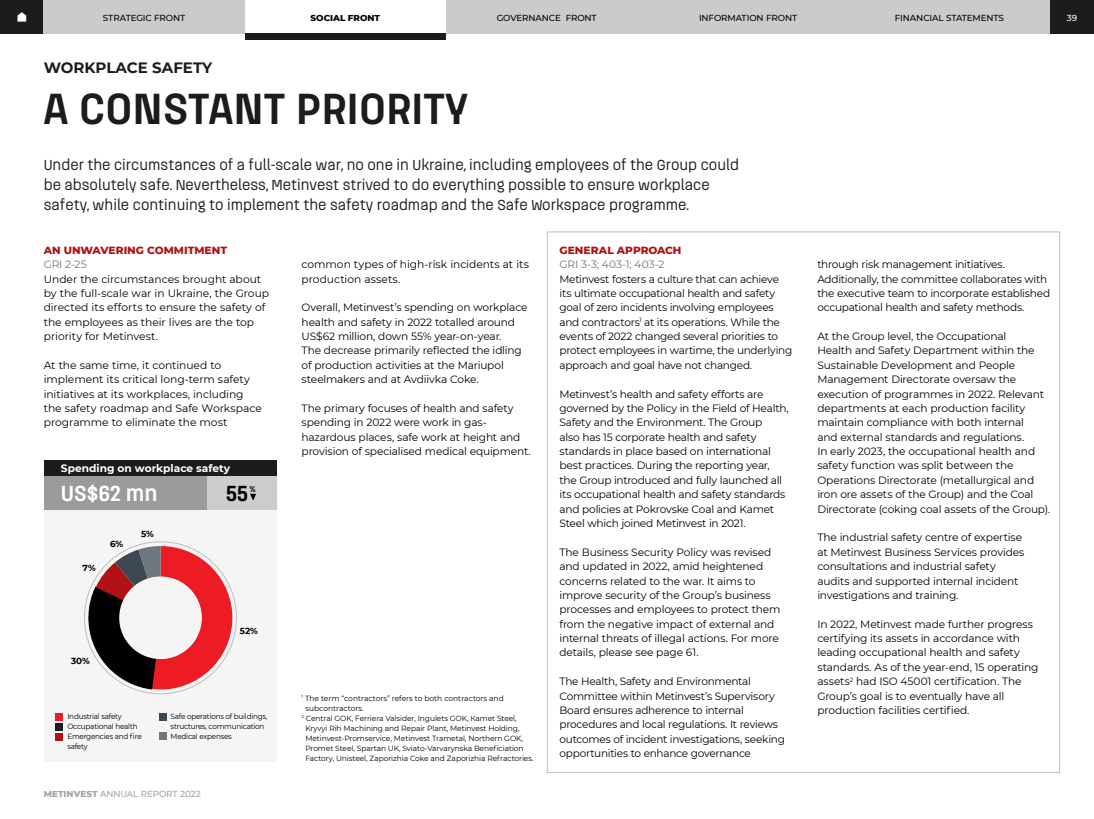
<style>
.page{position:relative;width:1094px;height:819px;background:#fff}
.page>*{position:absolute;margin:0;border:0;box-sizing:border-box;transform-origin:0 0}
.t1{font:700 45px "Azovsteel";letter-spacing:.01em;color:#1b1c1c}
.t2{font:700 22.5px "Azovsteel";color:#fff}
.t3{font:700 22.5px "Azovsteel";color:#000}
.t4{font:15px/20px "Azovsteel";color:#1b1c1c}
.t5{font:700 15px "Montserrat";color:#1b1c1c}
.t6{font:10.62px/14.4px "Montserrat";letter-spacing:-.02em;color:#000}
.t7{font:10.62px/14.4px "Montserrat";color:#000}
.t8{font:800 10.62px "Montserrat";letter-spacing:.005em;color:#b11116}
.t9{font:10.62px "Montserrat";letter-spacing:-.015em;color:#6e767d}
.t10{font:700 10.62px "Montserrat";color:#fff}
.t11{font:500 8.75px "Montserrat";letter-spacing:-.01em;color:#000}
.t12{font:500 8.75px "Montserrat";letter-spacing:-.01em;color:#9fa3a9}
.t13{font:700 8.75px "Montserrat";color:#000}
.t14{font:800 8.75px "Montserrat";color:#000}
.t15{font:500 8.75px "Montserrat";color:#fff}
.t16{font:700 8.75px "Azovsteel";color:#000}
.t17{font:7.5px "Montserrat";letter-spacing:-.01em;color:#000}
.t18{font:7.5px/10px "Montserrat";letter-spacing:-.03em;color:#000}
.s1{font-weight:800}
</style>
<div class="page">
<div style="left:44px;top:510px;width:232px;height:251px;background:#f5f5f6"></div>
<div style="left:44px;top:460px;width:233px;height:17px;background:#1b1c1c"></div>
<div style="left:44px;top:476px;width:233px;height:34px;background:#9a9b9b"></div>
<div style="left:207px;top:476px;width:70px;height:34px;background:#ccc"></div>
<svg style="left:84px;top:546px;width:153px;height:148px"></svg>
<div style="left:119px;top:576px;width:83px;height:83px;background:#f5f5f6;border-radius:50%"></div>
<div style="left:55px;top:713px;width:7px;height:7px;background:#ed1c24"></div>
<div style="left:55px;top:723px;width:7px;height:7px;background:#1b1c1c"></div>
<div style="left:55px;top:733px;width:7px;height:7px;background:#b11116"></div>
<div style="left:159px;top:713px;width:8px;height:7px;background:#3e4852"></div>
<div style="left:159px;top:732px;width:8px;height:8px;background:#6e767d"></div>
<svg style="left:250px;top:494px;width:6px;height:7px"></svg>
<div style="left:1050px;top:0;width:44px;height:34px;background:#1b1c1c"></div>
<div style="left:0;top:0;width:44px;height:34px;background:#1b1c1c"></div>
<div style="left:44px;top:0;width:1006px;height:34px;background:#cbcbcb"></div>
<div style="left:245px;top:0;width:201px;height:34px;background:#fff"></div>
<div style="left:245px;top:34px;width:201px;height:6px;background:#1b1c1c"></div>
<svg style="left:18px;top:12px;width:8px;height:10px"></svg>
<p class="t11" style="left:103px;top:12px;width:84px">STRATEGIC FRONT</p>
<p class="t14" style="left:311px;top:11px;width:71px">SOCIAL FRONT</p>
<p class="t11" style="left:497px;top:12px;width:102px">GOVERNANCE FRONT</p>
<p class="t11" style="left:895px;top:12px;width:111px">FINANCIAL STATEMENTS</p>
<p class="t15" style="left:1067px;top:12px;width:12px">39</p>
<p class="t11" style="left:699px;top:12px;width:100px">INFORMATION FRONT</p>
<h3 class="t5" style="left:44px;top:57px;width:170px">WORKPLACE SAFETY</h3>
<h1 class="t1" style="left:44px;top:83px;width:425px">A CONSTANT PRIORITY</h1>
<p class="t4" style="left:44px;top:154px;width:697px">Under the circumstances of a full-scale war, no one in Ukraine, including employees of the Group could be absolutely safe. Nevertheless, Metinvest strived to do everything possible to ensure workplace safety, while continuing to implement the safety roadmap and the Safe Workspace programme.</p>
<p class="t8" style="left:559px;top:242px;width:124px">GENERAL APPROACH</p>
<p class="t9" style="left:559px;top:257px;width:106px">GRI 3-3; 403-1; 403-2</p>
<p class="t6" style="left:559px;top:271px;width:234px">Metinvest fosters a culture that can achieve its ultimate occupational health and safety goal of zero incidents involving employees and contractors<sup>1</sup> at its operations. While the events of 2022 changed several priorities to protect employees in wartime, the underlying approach and goal have not changed.</p>
<p class="t6" style="left:559px;top:386px;width:231px">Metinvest’s health and safety efforts are governed by the Policy in the Field of Health, Safety and the Environment. The Group<br>also has 15 corporate health and safety standards in place based on international best practices. During the reporting year, the Group introduced and fully launched all its occupational health and safety standards and policies at Pokrovske Coal and Kamet Steel which joined Metinvest in 2021.</p>
<p class="t6" style="left:559px;top:544px;width:222px">The Business Security Policy was revised and updated in 2022, amid heightened concerns related to the war. It aims to improve security of the Group’s business processes and employees to protect them from the negative impact of external and internal threats of illegal actions. For more details, please see page 61.</p>
<p class="t6" style="left:559px;top:674px;width:227px">The Health, Safety and Environmental Committee within Metinvest’s Supervisory Board ensures adherence to internal procedures and local regulations. It reviews outcomes of incident investigations, seeking opportunities to enhance governance</p>
<p class="t8" style="left:44px;top:242px;width:185px">AN UNWAVERING COMMITMENT</p>
<p class="t9" style="left:44px;top:257px;width:44px">GRI 2-25</p>
<p class="t6" style="left:44px;top:271px;width:227px">Under the circumstances brought about by the full-scale war in Ukraine, the Group directed its efforts to ensure the safety of the employees as their lives are the top priority for Metinvest.</p>
<p class="t6" style="left:44px;top:357px;width:220px">At the same time, it continued to implement its critical long-term safety initiatives at its workplaces, including the safety roadmap and Safe Workspace programme to eliminate the most</p>
<p class="t7" style="left:302px;top:257px;width:229px">common types of high-risk incidents at its production assets.</p>
<p class="t6" style="left:302px;top:300px;width:227px">Overall, Metinvest’s spending on workplace health and safety in 2022 totalled around US$62 million, down 55% year-on-year.<br>The decrease primarily reflected the idling of production activities at the Mariupol steelmakers and at Avdiivka Coke.</p>
<p class="t6" style="left:302px;top:401px;width:230px">The primary focuses of health and safety spending in 2022 were work in gas&shy;hazardous places, safe work at height and provision of specialised medical equipment.</p>
<p class="t10" style="left:61px;top:461px;width:171px">Spending on workplace safety</p>
<h2 class="t2" style="left:61px;top:480px;width:98px">US$62 mn</h2>
<h2 class="t3" style="left:226px;top:480px;width:23px">55</h2>
<p class="t16" style="left:250px;top:484px;width:8px">%</p>
<p class="t13" style="left:141px;top:528px;width:14px">5%</p>
<p class="t13" style="left:110px;top:537px;width:15px">6%</p>
<p class="t13" style="left:83px;top:561px;width:15px">7%</p>
<p class="t13" style="left:240px;top:624px;width:20px">52%</p>
<p class="t13" style="left:71px;top:654px;width:20px">30%</p>
<p class="t17" style="left:302px;top:693px;width:204px"><sup>1</sup> The term “contractors” refers to both contractors and</p>
<p class="t17" style="left:305px;top:703px;width:60px">subcontractors.</p>
<p class="t17" style="left:302px;top:713px;width:217px"><sup>2</sup> Central GOK, Ferriera Valsider, Ingulets GOK, Каmet Steel,</p>
<p class="t17" style="left:305px;top:723px;width:216px">Kryvyi Rih Machining and Repair Plant, Metinvest Holding,</p>
<p class="t17" style="left:305px;top:733px;width:219px">Metinvest-Promservice, Metinvest Trametal, Northern GOK,</p>
<p class="t17" style="left:305px;top:743px;width:220px">Promet Steel, Spartan UK, Sviato-Varvarynska Beneficiation</p>
<p class="t17" style="left:305px;top:753px;width:230px">Factory, Unisteel, Zaporizhia Coke and Zaporizhia Refractories.</p>
<p class="t18" style="left:67px;top:711px;width:76px">Industrial safety<br>Occupational health<br>Emergencies and fire safety</p>
<p class="t18" style="left:171px;top:711px;width:98px">Safe operations of buildings, structures, communication<br>Medical expenses</p>
<p class="t12" style="left:44px;top:788px;width:159px"><span class="s1">METINVEST</span> ANNUAL REPORT 2022</p>
<p class="t6" style="left:817px;top:257px;width:234px">through risk management initiatives.<br>Additionally, the committee collaborates with the executive team to incorporate established occupational health and safety methods.</p>
<p class="t6" style="left:817px;top:329px;width:234px">At the Group level, the Occupational<br>Health and Safety Department within the Sustainable Development and People Management Directorate oversaw the execution of programmes in 2022. Relevant departments at each production facility maintain compliance with both internal<br>and external standards and regulations.<br>In early 2023, the occupational health and safety function was split between the Operations Directorate (metallurgical and iron ore assets of the Group) and the Coal Directorate (coking coal assets of the Group).</p>
<p class="t6" style="left:817px;top:530px;width:209px">The industrial safety centre of expertise at Metinvest Business Services provides consultations and industrial safety audits and supported internal incident investigations and training.</p>
<p class="t6" style="left:817px;top:616px;width:223px">In 2022, Metinvest made further progress certifying its assets in accordance with leading occupational health and safety standards. As of the year-end, 15 operating assets<sup>2</sup> had ISO 45001 certification. The Group’s goal is to eventually have all production facilities certified.</p>
</div>
